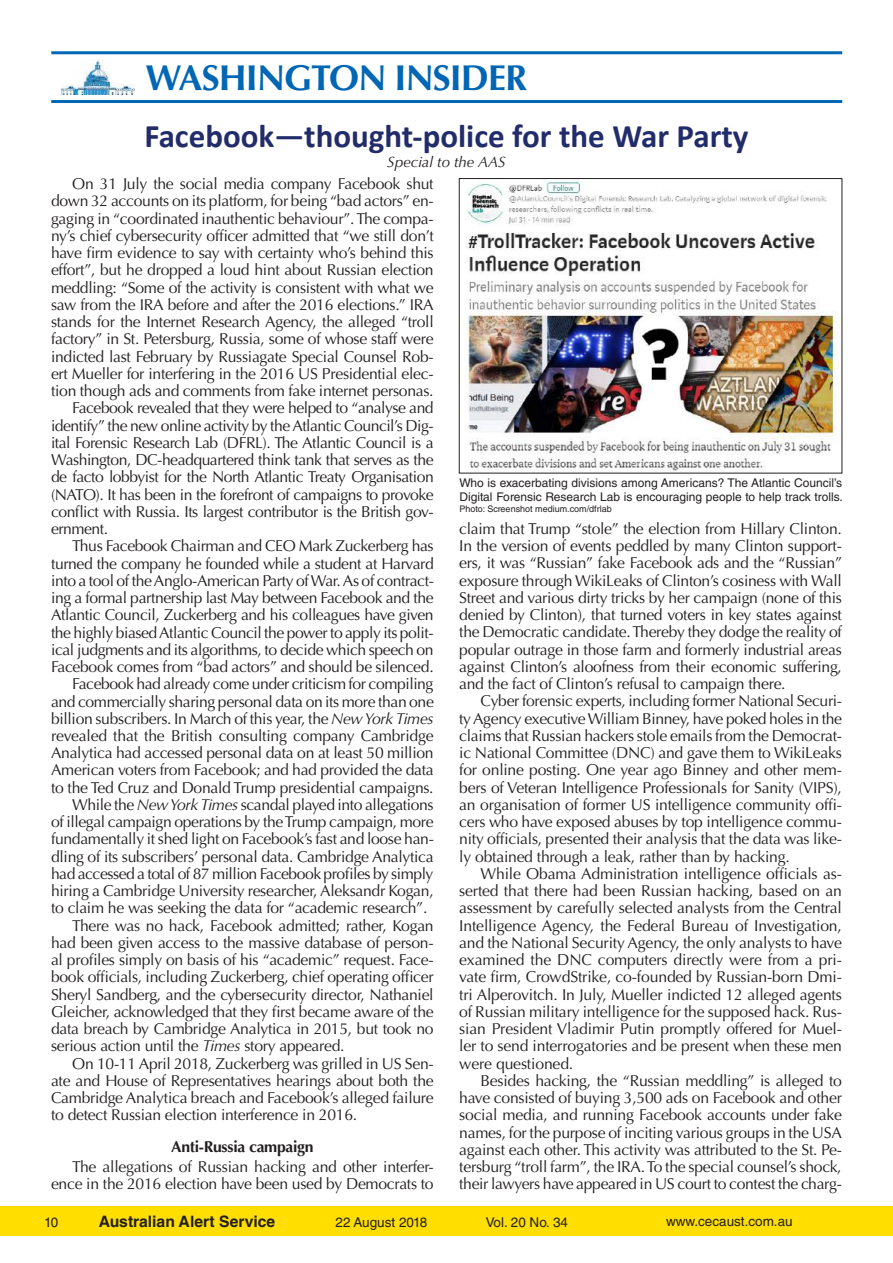
<style>
.page{position:relative;width:893px;height:1263px;background:#fff}
.page>*{position:absolute;margin:0;border:0;box-sizing:border-box;transform-origin:0 0}
.t1{font:700 36px "Optima LT Std";letter-spacing:-.025em;color:#0166b3}
.t2{font:700 33px "Calibri";color:#232c6a}
.t3{font:15.75px/17.2px "Optima LT Std";letter-spacing:-.02em;color:#231f20;text-align:justify}
.t4{font:700 15.75px "Helvetica LT Std";color:#231f20}
.t5{font:700 15.75px "Optima LT Std";letter-spacing:-.02em;color:#231f20}
.t6{font:italic 15px "Optima LT Std";color:#231f20}
.t7{font:13.5px "Helvetica LT Std";color:#231f20}
.t8{font:12px/14.4px "Helvetica LT Std";color:#231f20}
.t9{font:9px "Helvetica LT Std";color:#231f20}
.s1{font-style:italic}
</style>
<div class="page">
<div style="left:0;top:1206px;width:893px;height:30px;background:#ffde00"></div>
<hr style="left:51px;top:51px;width:791px;height:3px;background:#0166b3">
<hr style="left:51px;top:100px;width:791px;height:3px;background:#0166b3">
<img style="left:61px;top:59px;width:73px;height:36px">
<img style="left:463px;top:180px;width:377px;height:291px">
<div style="left:459px;top:178px;width:383px;height:295px;border:1px solid #231f20"></div>
<h1 class="t1" style="left:145px;top:57px;width:383px">WASHINGTON INSIDER</h1>
<h2 class="t2" style="left:144px;top:114px;width:606px">Facebook—thought-police for the War Party</h2>
<p class="t6" style="left:387px;top:154px;width:120px">Special to the AAS</p>
<p class="t3" style="left:72px;top:175px;width:363px">On 31 July the social media company Facebook shut</p>
<p class="t3" style="left:51px;top:193px;width:384px">down 32 accounts on its platform, for being “bad actors” en-</p>
<p class="t3" style="left:51px;top:210px;width:384px">gaging in “coordinated inauthentic behaviour”. The compa-</p>
<p class="t3" style="left:51px;top:227px;width:384px">ny’s chief cybersecurity officer admitted that “we still don’t</p>
<p class="t3" style="left:51px;top:244px;width:384px">have firm evidence to say with certainty who’s behind this</p>
<p class="t3" style="left:51px;top:262px;width:384px">effort”, but he dropped a loud hint about Russian election</p>
<p class="t3" style="left:51px;top:279px;width:384px">meddling: “Some of the activity is consistent with what we</p>
<p class="t3" style="left:51px;top:296px;width:384px">saw from the IRA before and after the 2016 elections.” IRA</p>
<p class="t3" style="left:51px;top:313px;width:384px">stands for the Internet Research Agency, the alleged “troll</p>
<p class="t3" style="left:51px;top:331px;width:384px">factory” in St. Petersburg, Russia, some of whose staff were</p>
<p class="t3" style="left:51px;top:348px;width:384px">indicted last February by Russiagate Special Counsel Rob-</p>
<p class="t3" style="left:51px;top:365px;width:384px">ert Mueller for interfering in the 2016 US Presidential elec-</p>
<p class="t3" style="left:51px;top:382px;width:384px">tion though ads and comments from fake internet personas.</p>
<p class="t3" style="left:72px;top:399px;width:363px">Facebook revealed that they were helped to “analyse and</p>
<p class="t3" style="left:51px;top:417px;width:384px">identify” the new online activity by the Atlantic Council’s Dig-</p>
<p class="t3" style="left:51px;top:434px;width:384px">ital Forensic Research Lab (DFRL). The Atlantic Council is a</p>
<p class="t3" style="left:51px;top:451px;width:384px">Washington, DC-headquartered think tank that serves as the</p>
<p class="t3" style="left:51px;top:468px;width:384px">de facto lobbyist for the North Atlantic Treaty Organisation</p>
<p class="t3" style="left:51px;top:486px;width:384px">(NATO). It has been in the forefront of campaigns to provoke</p>
<p class="t3" style="left:51px;top:503px;width:384px">conflict with Russia. Its largest contributor is the British gov-</p>
<p class="t3" style="left:51px;top:520px;width:59px">ernment.</p>
<p class="t3" style="left:72px;top:537px;width:363px">Thus Facebook Chairman and CEO Mark Zuckerberg has</p>
<p class="t3" style="left:51px;top:555px;width:384px">turned the company he founded while a student at Harvard</p>
<p class="t3" style="left:51px;top:572px;width:384px">into a tool of the Anglo-American Party of War. As of contract-</p>
<p class="t3" style="left:51px;top:589px;width:384px">ing a formal partnership last May between Facebook and the</p>
<p class="t3" style="left:51px;top:606px;width:384px">Atlantic Council, Zuckerberg and his colleagues have given</p>
<p class="t3" style="left:51px;top:624px;width:384px">the highly biased Atlantic Council the power to apply its polit-</p>
<p class="t3" style="left:51px;top:641px;width:384px">ical judgments and its algorithms, to decide which speech on</p>
<p class="t3" style="left:51px;top:658px;width:384px">Facebook comes from “bad actors” and should be silenced.</p>
<p class="t3" style="left:72px;top:675px;width:363px">Facebook had already come under criticism for compiling</p>
<p class="t3" style="left:51px;top:693px;width:384px">and commercially sharing personal data on its more than one</p>
<p class="t3" style="left:51px;top:710px;width:384px">billion subscribers. In March of this year, the <span class="s1">New York Times</span></p>
<p class="t3" style="left:51px;top:727px;width:384px">revealed that the British consulting company Cambridge</p>
<p class="t3" style="left:51px;top:744px;width:384px">Analytica had accessed personal data on at least 50 million</p>
<p class="t3" style="left:51px;top:762px;width:384px">American voters from Facebook; and had provided the data</p>
<p class="t3" style="left:51px;top:779px;width:384px">to the Ted Cruz and Donald Trump presidential campaigns.</p>
<p class="t3" style="left:72px;top:796px;width:363px">While the <span class="s1">New York Times</span> scandal played into allegations</p>
<p class="t3" style="left:51px;top:813px;width:384px">of illegal campaign operations by the Trump campaign, more</p>
<p class="t3" style="left:51px;top:831px;width:384px">fundamentally it shed light on Facebook’s fast and loose han-</p>
<p class="t3" style="left:51px;top:848px;width:384px">dling of its subscribers’ personal data. Cambridge Analytica</p>
<p class="t3" style="left:51px;top:865px;width:384px">had accessed a total of 87 million Facebook profiles by simply</p>
<p class="t3" style="left:51px;top:882px;width:384px">hiring a Cambridge University researcher, Aleksandr Kogan,</p>
<p class="t3" style="left:51px;top:900px;width:378px">to claim he was seeking the data for “academic research”.</p>
<p class="t3" style="left:72px;top:917px;width:363px">There was no hack, Facebook admitted; rather, Kogan</p>
<p class="t3" style="left:51px;top:934px;width:384px">had been given access to the massive database of person-</p>
<p class="t3" style="left:51px;top:951px;width:384px">al profiles simply on basis of his “academic” request. Face-</p>
<p class="t3" style="left:51px;top:969px;width:384px">book officials, including Zuckerberg, chief operating officer</p>
<p class="t3" style="left:51px;top:986px;width:384px">Sheryl Sandberg, and the cybersecurity director, Nathaniel</p>
<p class="t3" style="left:51px;top:1003px;width:384px">Gleicher, acknowledged that they first became aware of the</p>
<p class="t3" style="left:51px;top:1020px;width:384px">data breach by Cambridge Analytica in 2015, but took no</p>
<p class="t3" style="left:51px;top:1038px;width:295px">serious action until the <span class="s1">Times</span> story appeared.</p>
<p class="t3" style="left:72px;top:1055px;width:363px">On 10-11 April 2018, Zuckerberg was grilled in US Sen-</p>
<p class="t3" style="left:51px;top:1072px;width:384px">ate and House of Representatives hearings about both the</p>
<p class="t3" style="left:51px;top:1089px;width:384px">Cambridge Analytica breach and Facebook’s alleged failure</p>
<p class="t3" style="left:51px;top:1107px;width:308px">to detect Russian election interference in 2016.</p>
<p class="t5" style="left:171px;top:1137px;width:144px">Anti-Russia campaign</p>
<p class="t3" style="left:51px;top:1158px;width:384px;text-align:right">The allegations of Russian hacking and other interfer&shy;ence in the 2016 election have been used by Democrats to</p>
<p class="t8" style="left:459px;top:475px;width:385px">Who is exacerbating divisions among Americans? The Atlantic Council’s<br>Digital Forensic Research Lab is encouraging people to help track trolls.</p>
<p class="t9" style="left:459px;top:504px;width:154px">Photo: Screenshot medium.com/dfrlab</p>
<p class="t3" style="left:459px;top:520px;width:384px">claim that Trump “stole” the election from Hillary Clinton.<br>In the version of events peddled by many Clinton support&shy;ers, it was “Russian” fake Facebook ads and the “Russian” exposure through WikiLeaks of Clinton’s cosiness with Wall Street and various dirty tricks by her campaign (none of this denied by Clinton), that turned voters in key states against the Democratic candidate. Thereby they dodge the reality of popular outrage in those farm and formerly industrial areas against Clinton’s aloofness from their economic suffering, and the fact of Clinton’s refusal to campaign there.</p>
<p class="t3" style="left:459px;top:693px;width:384px;text-indent:21px">Cyber forensic experts, including former National Securi&shy;ty Agency executive William Binney, have poked holes in the claims that Russian hackers stole emails from the Democrat&shy;ic National Committee (DNC) and gave them to WikiLeaks for online posting. One year ago Binney and other mem&shy;bers of Veteran Intelligence Professionals for Sanity (VIPS), an organisation of former US intelligence community offi&shy;cers who have exposed abuses by top intelligence commu&shy;nity officials, presented their analysis that the data was like&shy;ly obtained through a leak, rather than by hacking.</p>
<p class="t3" style="left:459px;top:865px;width:384px;text-indent:21px">While Obama Administration intelligence officials as&shy;serted that there had been Russian hacking, based on an assessment by carefully selected analysts from the Central Intelligence Agency, the Federal Bureau of Investigation, and the National Security Agency, the only analysts to have examined the DNC computers directly were from a pri&shy;vate firm, CrowdStrike, co-founded by Russian-born Dmi&shy;tri Alperovitch. In July, Mueller indicted 12 alleged agents of Russian military intelligence for the supposed hack. Rus&shy;sian President Vladimir Putin promptly offered for Muel&shy;ler to send interrogatories and be present when these men were questioned.</p>
<p class="t3" style="left:459px;top:1072px;width:384px;text-indent:21px">Besides hacking, the “Russian meddling” is alleged to have consisted of buying 3,500 ads on Facebook and other social media, and running Facebook accounts under fake names, for the purpose of inciting various groups in the USA against each other. This activity was attributed to the St. Pe&shy;tersburg “troll farm”, the IRA. To the special counsel’s shock, their lawyers have appeared in US court to contest the charg-</p>
<p class="t7" style="left:44px;top:1214px;width:16px">10</p>
<p class="t4" style="left:99px;top:1212px;width:178px">Australian Alert Service</p>
<p class="t7" style="left:336px;top:1214px;width:93px">22 August 2018</p>
<p class="t7" style="left:486px;top:1214px;width:84px">Vol. 20 No. 34</p>
<p class="t7" style="left:666px;top:1214px;width:128px">www.cecaust.com.au</p>
</div>
